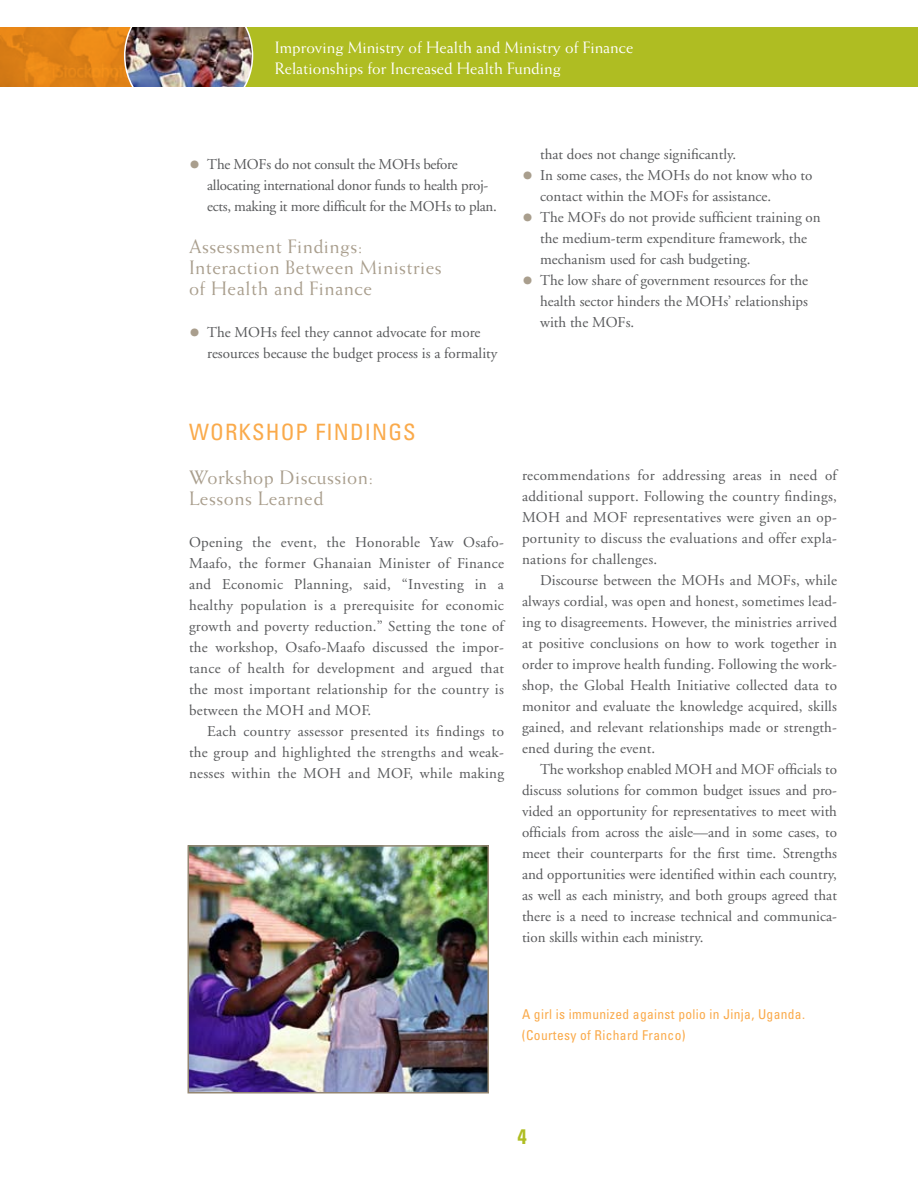
<style>
.page{position:relative;width:918px;height:1188px;background:#fff}
.page>*{position:absolute;margin:0;border:0;box-sizing:border-box;transform-origin:0 0}
.t1{font:condensed 22.5px "Univers";letter-spacing:.05em;color:#faaa4b}
.t2{font:700 condensed 21px "Univers";color:#afbd22}
.t3{font:19.5px/21px "Weiss";letter-spacing:.025em;color:#a99e8d}
.t4{font:16.5px/21px "Weiss";color:#fff}
.t5{font:15px/21px "Adobe Garamond";color:#58595b;text-align:justify}
.t6{font:15px/21px "Adobe Garamond";letter-spacing:-.02em;color:#58595b}
.t7{font:condensed 13.5px/21px "Univers";letter-spacing:.025em;color:#faaa4b}
.s1{font-size:28.5px;color:#a99e8d}
</style>
<div class="page">
<div style="left:0;top:27px;width:918px;height:60px;background:#afbd22"></div>
<img style="left:0;top:27px;width:124px;height:60px">
<img style="left:124px;top:27px;width:129px;height:60px">
<img style="left:191px;top:848px;width:295px;height:243px">
<div style="left:188px;top:845px;width:301px;height:249px;border:2px solid #948671"></div>
<p class="t4" style="left:275px;top:36px;width:360px">Improving Ministry of Health and Ministry of Finance<br>Relationships for Increased Health Funding</p>
<p class="t6" style="left:207px;top:154px;width:291px;text-indent:-18px"><span class="s1">•</span> The MOFs do not consult the MOHs before allocating international donor funds to health proj&shy;ects, making it more difficult for the MOHs to plan.</p>
<h3 class="t3" style="left:189px;top:236px;width:254px">Assessment Findings:<br>Interaction Between Ministries of Health and Finance</h3>
<p class="t5" style="left:207px;top:322px;width:292px;text-indent:-18px"><span class="s1">•</span> The MOHs feel they cannot advocate for more resources because the budget process is a formality</p>
<p class="t5" style="left:540px;top:145px;width:198px">that does not change significantly.</p>
<p class="t5" style="left:540px;top:166px;width:274px;text-indent:-18px"><span class="s1">•</span> In some cases, the MOHs do not know who to contact within the MOFs for assistance.</p>
<p class="t5" style="left:540px;top:208px;width:282px;text-align:left;text-indent:-18px"><span class="s1">•</span> The MOFs do not provide sufficient training on the medium-term expenditure framework, the mechanism used for cash budgeting.</p>
<p class="t5" style="left:540px;top:271px;width:269px;text-indent:-18px"><span class="s1">•</span> The low share of government resources for the health sector hinders the MOHs’ relationships with the MOFs.</p>
<h1 class="t1" style="left:189px;top:418px;width:78px">Wor kshop</h1>
<h1 class="t1" style="left:315px;top:418px;width:87px">Findings</h1>
<h3 class="t3" style="left:189px;top:467px;width:186px">Workshop Discussion:<br>Lessons Learned</h3>
<p class="t5" style="left:189px;top:533px;width:317px">Opening the event, the Honorable Yaw Osafo-Maafo, the former Ghanaian Minister of Finance and Economic Planning, said, “Investing in a healthy population is a prerequisite for economic growth and poverty reduction.” Setting the tone of the workshop, Osafo-Maafo discussed the impor&shy;tance of health for development and argued that the most important relationship for the country is between the MOH and MOF.</p>
<p class="t5" style="left:189px;top:722px;width:317px;text-indent:18px">Each country assessor presented its findings to the group and highlighted the strengths and weak&shy;nesses within the MOH and MOF, while making</p>
<p class="t5" style="left:522px;top:465px;width:317px">recommendations for addressing areas in need of additional support. Following the country findings, MOH and MOF representatives were given an op&shy;portunity to discuss the evaluations and offer expla&shy;nations for challenges.</p>
<p class="t5" style="left:522px;top:570px;width:317px;text-indent:18px">Discourse between the MOHs and MOFs, while always cordial, was open and honest, sometimes lead&shy;ing to disagreements. However, the ministries arrived at positive conclusions on how to work together in order to improve health funding. Following the work&shy;shop, the Global Health Initiative collected data to monitor and evaluate the knowledge acquired, skills gained, and relevant relationships made or strength&shy;ened during the event.</p>
<p class="t5" style="left:522px;top:759px;width:317px;text-indent:18px">The workshop enabled MOH and MOF officials to discuss solutions for common budget issues and pro&shy;vided an opportunity for representatives to meet with officials from across the aisle—and in some cases, to meet their counterparts for the first time. Strengths and opportunities were identified within each country, as well as each ministry, and both groups agreed that there is a need to increase technical and communica&shy;tion skills within each ministry.</p>
<p class="t7" style="left:522px;top:1004px;width:285px">A girl is immunized against polio in Jinja, Uganda. (Courtesy of Richard Franco)</p>
<h2 class="t2" style="left:517px;top:1124px;width:11px">4</h2>
</div>
